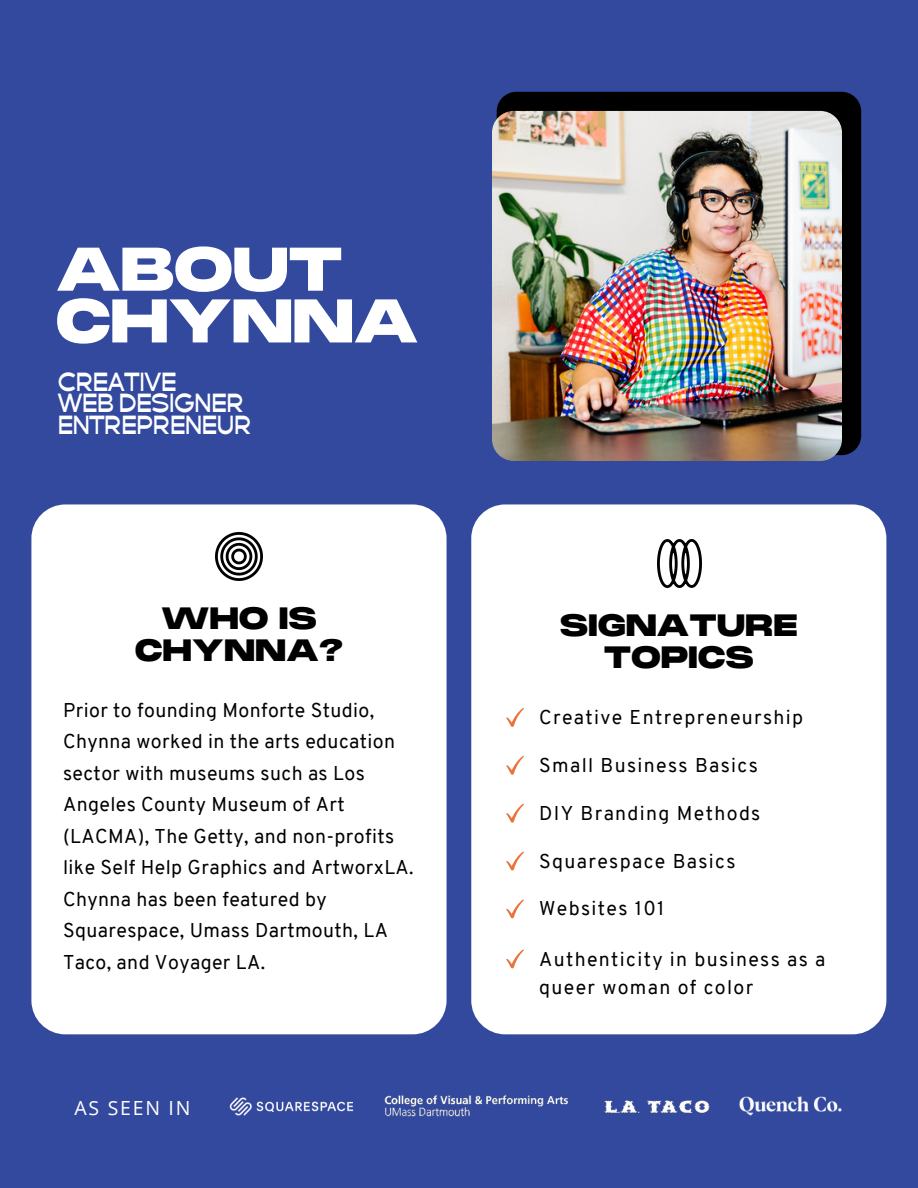
<style>
.page{position:relative;width:918px;height:1188px;background:#33499e}
.page>*{position:absolute;margin:0;border:0;box-sizing:border-box;transform-origin:0 0}
.t1{font:900 59.85px/51.8px "Monument Extended";letter-spacing:-.065em;color:#fff}
.t2{font:900 30px/31.5px "Monument Extended";letter-spacing:-.05em;color:#000;text-align:center}
.t3{font:700 24.45px "Beuys";letter-spacing:-.01em;color:#fff}
.t4{font:19.5px/31.5px "Overpass";letter-spacing:.02em;color:#000}
.t5{font:19.5px/28.2px "Overpass";letter-spacing:.07em;color:#000}
.t6{font:19.5px "Open Sans";letter-spacing:.09em;color:#fff}
</style>
<div class="page">
<div style="left:31px;top:504px;width:416px;height:530px;background:#fff;border-radius:34px"></div>
<div style="left:471px;top:504px;width:415px;height:530px;background:#fff;border-radius:34px"></div>
<svg style="left:506px;top:708px;width:18px;height:19px"></svg>
<svg style="left:506px;top:756px;width:18px;height:19px"></svg>
<svg style="left:506px;top:804px;width:18px;height:19px"></svg>
<svg style="left:506px;top:851px;width:18px;height:20px"></svg>
<svg style="left:506px;top:899px;width:18px;height:19px"></svg>
<svg style="left:506px;top:949px;width:18px;height:19px"></svg>
<img style="left:657px;top:539px;width:44px;height:49px">
<div style="left:497px;top:92px;width:364px;height:363px;background:#000;border-radius:20px"></div>
<img style="left:492px;top:111px;width:350px;height:350px;border-radius:22px">
<img style="left:229px;top:1097px;width:125px;height:19px">
<img style="left:384px;top:1095px;width:184px;height:22px">
<img style="left:739px;top:1097px;width:103px;height:19px">
<img style="left:604px;top:1100px;width:106px;height:14px">
<img style="left:215px;top:532px;width:48px;height:49px">
<p class="t1" style="left:54px;top:248px;width:368px">ABOUT<br>CHYNNA</p>
<p class="t3" style="left:58px;top:368px;width:120px">CREATIVE</p>
<p class="t3" style="left:58px;top:389px;width:188px">WEB DESIGNER</p>
<p class="t3" style="left:58px;top:411px;width:195px">ENTREPRENEUR</p>
<p class="t2" style="left:134px;top:605px;width:212px">WHO IS<br>CHYNNA?</p>
<p class="t4" style="left:63px;top:696px;width:352px">Prior to founding Monforte Studio,<br>Chynna worked in the arts education sector with museums such as Los<br>Angeles County Museum of Art (LACMA), The Getty, and non-profits like Self Help Graphics and ArtworxLA.<br>Chynna has been featured by<br>Squarespace, Umass Dartmouth, LA<br>Taco, and Voyager LA.</p>
<p class="t6" style="left:74px;top:1094px;width:117px">AS SEEN IN</p>
<p class="t2" style="left:559px;top:612px;width:241px">SIGNATURE</p>
<p class="t2" style="left:603px;top:644px;width:153px">TOPICS</p>
<p class="t5" style="left:539px;top:705px;width:266px">Creative Entrepreneurship</p>
<p class="t5" style="left:539px;top:753px;width:220px">Small Business Basics</p>
<p class="t5" style="left:539px;top:801px;width:223px">DIY Branding Methods</p>
<p class="t5" style="left:539px;top:849px;width:198px">Squarespace Basics</p>
<p class="t5" style="left:539px;top:897px;width:127px">Websites 101</p>
<p class="t5" style="left:539px;top:947px;width:288px">Authenticity in business as a queer woman of color</p>
</div>
